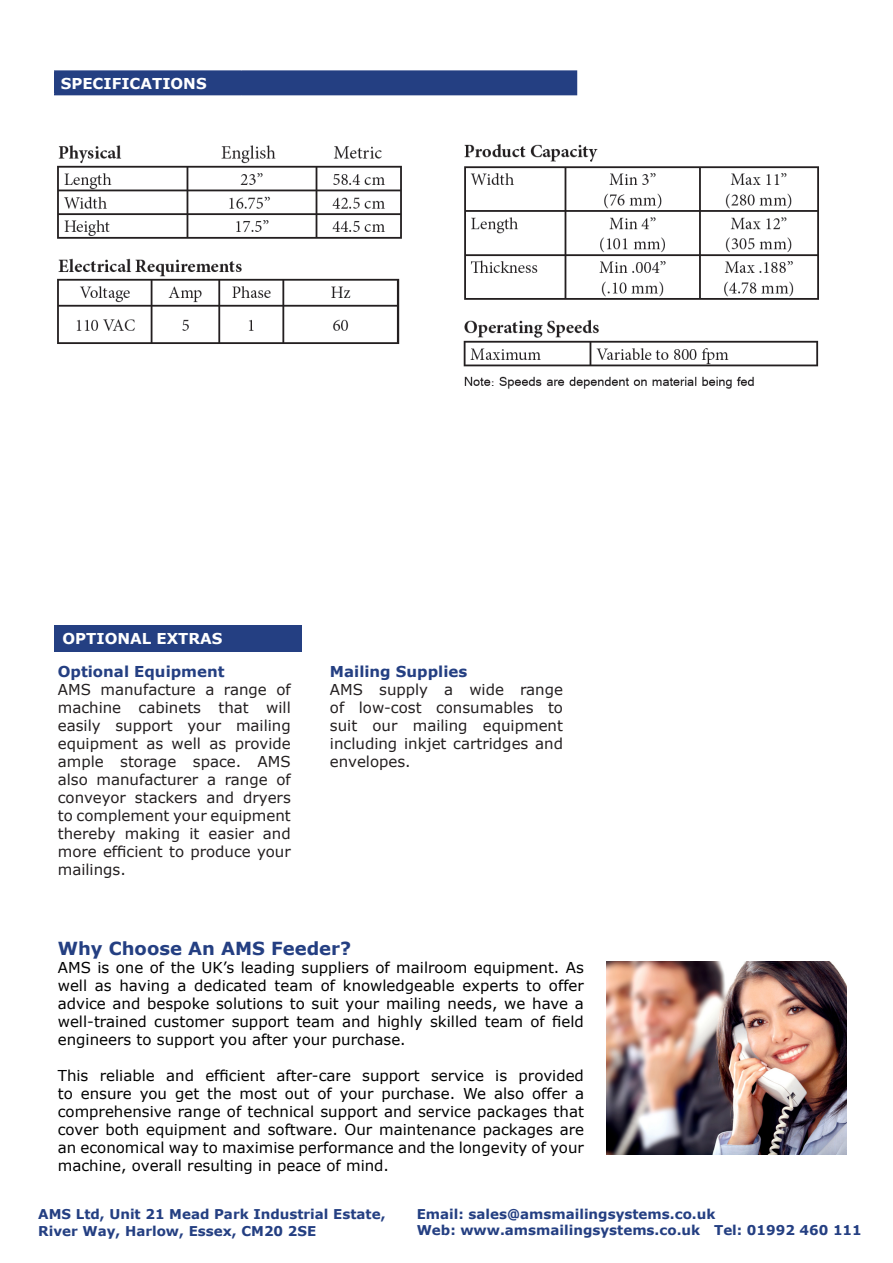
<style>
.page{position:relative;width:893px;height:1263px;background:#fff}
.page>*{position:absolute;margin:0;border:0;box-sizing:border-box;transform-origin:0 0}
.t1{font:700 18px "Verdana";color:#243f82}
.t2{font:15px/18px "Verdana";color:#000;text-align:justify}
.t3{font:15px/18px "Verdana";color:#231f20;text-align:justify}
.t4{font:700 15px "Verdana";color:#243f82}
.t5{font:700 15px "Verdana";color:#fff}
.t6{font:700 13.5px "Verdana";color:#243f82}
</style>
<div class="page">
<div style="left:54px;top:625px;width:247px;height:27px;background:#243f82"></div>
<div style="left:55px;top:71px;width:521px;height:24px;background:#243f82"></div>
<svg style="left:576px;top:72px;width:1px;height:22px"></svg>
<hr style="left:54px;top:70px;width:188px;height:2px;background:#253f82">
<hr style="left:54px;top:72px;width:2px;height:22px;background:#253f82">
<hr style="left:242px;top:70px;width:335px;height:2px;background:#253f82">
<hr style="left:54px;top:94px;width:188px;height:1px;background:#253f82">
<hr style="left:242px;top:94px;width:335px;height:1px;background:#253f82">
<img style="left:607px;top:962px;width:240px;height:193px">
<img style="left:57px;top:144px;width:762px;height:245px">
<p class="t5" style="left:61px;top:73px;width:147px">SPECIFICATIONS</p>
<p class="t5" style="left:63px;top:628px;width:161px">OPTIONAL EXTRAS</p>
<p class="t4" style="left:58px;top:661px;width:168px">Optional Equipment</p>
<p class="t3" style="left:58px;top:680px;width:235px">AMS manufacture a range of machine cabinets that will easily support your mailing equipment as well as provide ample storage space. AMS also manufacturer a range of conveyor stackers and dryers to complement your equipment thereby making it easier and more efficient to produce your mailings.</p>
<p class="t4" style="left:330px;top:661px;width:139px">Mailing Supplies</p>
<p class="t3" style="left:330px;top:680px;width:235px">AMS supply a wide range of low-cost consumables to suit our mailing equipment including inkjet cartridges and envelopes.</p>
<p class="t1" style="left:58px;top:936px;width:295px">Why Choose An AMS Feeder?</p>
<p class="t2" style="left:58px;top:959px;width:528px">AMS is one of the UK’s leading suppliers of mailroom equipment. As well as having a dedicated team of knowledgeable experts to offer advice and bespoke solutions to suit your mailing needs, we have a well-trained customer support team and highly skilled team of field engineers to support you after your purchase.</p>
<p class="t2" style="left:58px;top:1067px;width:528px">This reliable and efficient after-care support service is provided to ensure you get the most out of your purchase. We also offer a comprehensive range of technical support and service packages that cover both equipment and software. Our maintenance packages are an economical way to maximise performance and the longevity of your machine, overall resulting in peace of mind.</p>
<p class="t6" style="left:38px;top:1205px;width:349px">AMS Ltd, Unit 21 Mead Park Industrial Estate,</p>
<p class="t6" style="left:38px;top:1221px;width:279px">River Way, Harlow, Essex, CM20 2SE</p>
<p class="t6" style="left:417px;top:1204px;width:300px">Email: sales@amsmailingsystems.co.uk</p>
<p class="t6" style="left:417px;top:1220px;width:447px">Web: www.amsmailingsystems.co.uk Tel: 01992 460 111</p>
</div>
